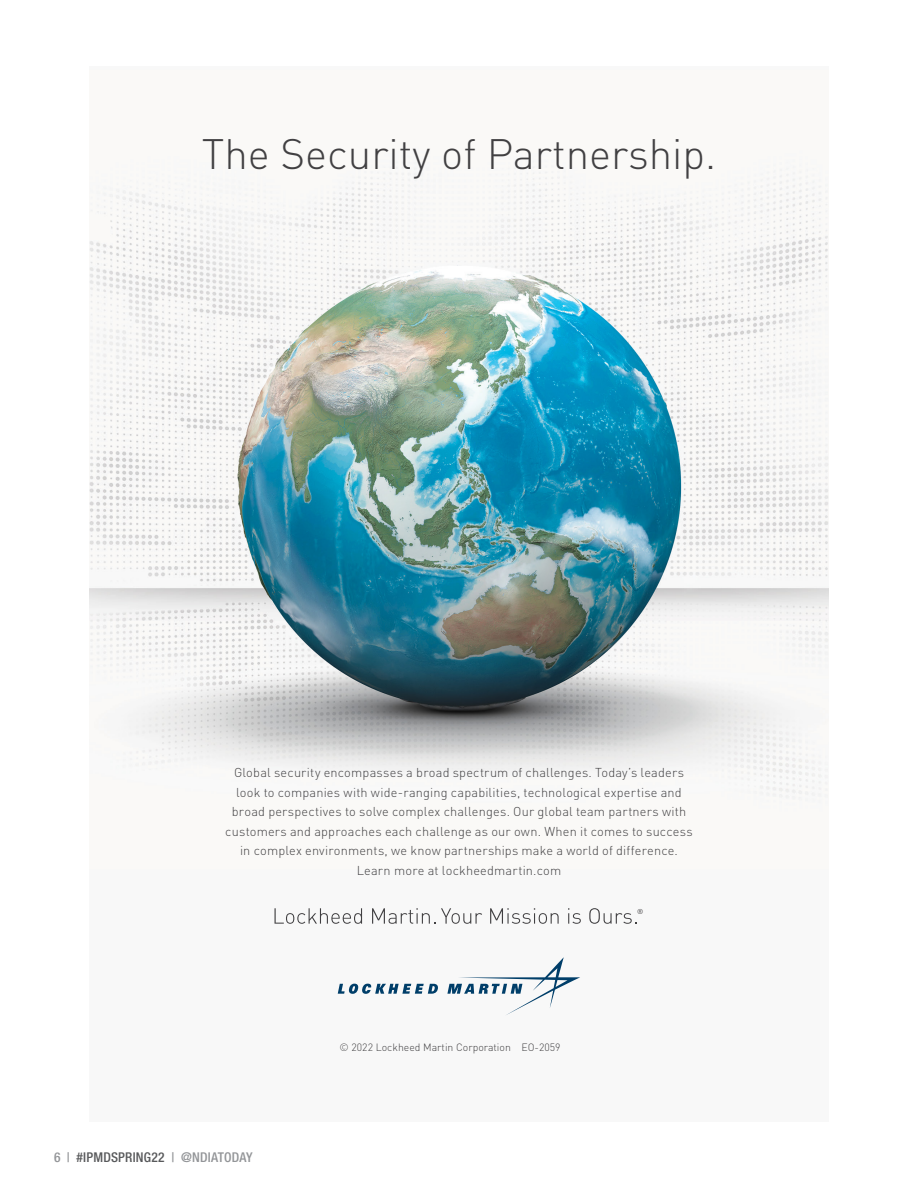
<style>
.page{position:relative;width:918px;height:1188px;background:#fff}
.page>*{position:absolute;margin:0;border:0;box-sizing:border-box;transform-origin:0 0}
.t1{font:300 42px "DINOT";color:#414042}
.t2{font:500 condensed 13.5px "Helvetica Neue LT Std";letter-spacing:.015em;color:#939598}
.t3{font:300 12.75px/19.5px "DINOT";letter-spacing:.015em;color:#414042;text-align:center}
.t4{font:300 10.5px "DINOT";color:#414042}
.t5{font:7.05px "DINOT";color:#414042}
.s1{color:#58595b}
</style>
<div class="page">
<img style="left:89px;top:161px;width:740px;height:833px">
<svg style="left:338px;top:984px;width:100px;height:10px"></svg>
<svg style="left:447px;top:957px;width:133px;height:59px"></svg>
<svg style="left:275px;top:908px;width:87px;height:16px"></svg>
<svg style="left:372px;top:908px;width:63px;height:16px"></svg>
<svg style="left:441px;top:908px;width:41px;height:16px"></svg>
<svg style="left:490px;top:908px;width:69px;height:16px"></svg>
<svg style="left:568px;top:908px;width:13px;height:16px"></svg>
<svg style="left:589px;top:908px;width:48px;height:16px"></svg>
<h1 class="t1" style="left:202px;top:122px;width:516px">The Security of Partnership.</h1>
<p class="t3" style="left:225px;top:762px;width:469px">Global security encompasses a broad spectrum of challenges. Today’s leaders look to companies with wide-ranging capabilities, technological expertise and broad perspectives to solve complex challenges. Our global team partners with customers and approaches each challenge as our own. When it comes to success in complex environments, we know partnerships make a world of difference.<br>Learn more at lockheedmartin.com</p>
<p class="t2" style="left:54px;top:1149px;width:200px">6 | <span class="s1">#IPMDSPRING22</span> | @NDIATODAY</p>
<p class="t4" style="left:340px;top:1039px;width:223px">© 2022 Lockheed Martin Corporation EO-2059</p>
<p class="t5" style="left:637px;top:906px;width:8px">®</p>
</div>
